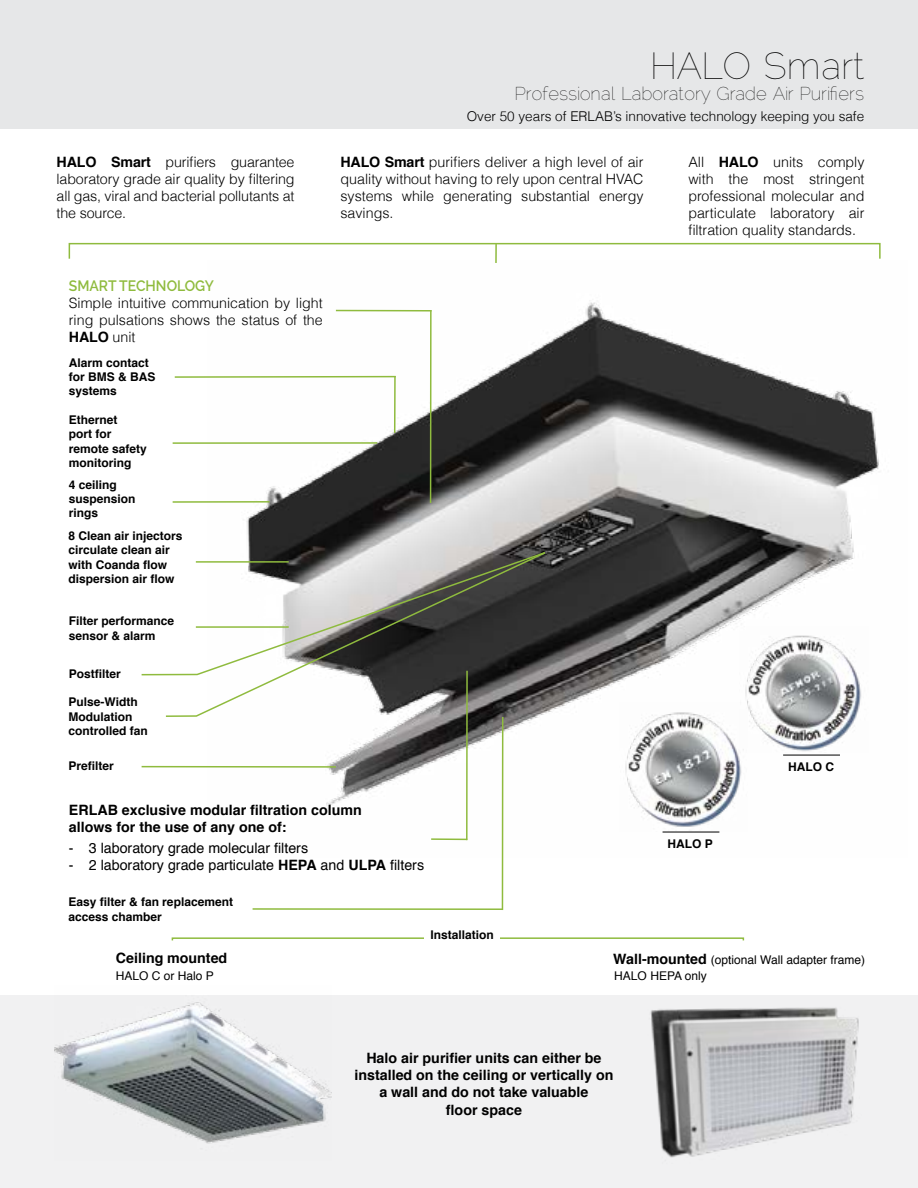
<style>
.page{position:relative;width:918px;height:1188px;background:#fff}
.page>*{position:absolute;margin:0;border:0;box-sizing:border-box;transform-origin:0 0}
.t1{font:100 37.5px "Raleway";color:#000}
.t2{font:100 18.45px "Raleway";color:#000}
.t3{font:600 15px "Raleway";color:#8fbb3e;scale:.93 1}
.t4{font:300 14.25px/17.1px "Helvetica";color:#000;text-align:justify}
.t5{font:700 14.25px/17.1px "Helvetica";color:#000}
.t6{font:14.25px "Helvetica";color:#000}
.t7{font:300 13.5px "Helvetica";color:#000}
.t8{font:700 12px/14.4px "Helvetica";color:#000}
.t9{font:12px "Helvetica";color:#000}
.s1{font-weight:700}
.s2{font-weight:700;font-size:14.25px}
</style>
<div class="page">
<div style="left:0;top:0;width:918px;height:128px;background:#e6e7e8"></div>
<div style="left:0;top:996px;width:918px;height:192px;background:#f1f1f2"></div>
<img style="left:591px;top:995px;width:287px;height:163px">
<img style="left:55px;top:995px;width:276px;height:149px">
<img style="left:246px;top:302px;width:633px;height:556px">
<hr style="left:173px;top:501px;width:97px;height:2px;background:#8fbb3e">
<hr style="left:173px;top:442px;width:204px;height:2px;background:#8fbb3e">
<hr style="left:175px;top:376px;width:221px;height:2px;background:#8fbb3e">
<div style="left:69px;top:243px;width:812px;height:16px;border:2px solid #8fbb3e"></div>
<div style="left:172px;top:937px;width:572px;height:4px;border:2px solid #8fbb3e"></div>
<hr style="left:336px;top:310px;width:96px;height:2px;background:#8fbb3e">
<hr style="left:431px;top:838px;width:36px;height:2px;background:#8fbb3e">
<hr style="left:253px;top:908px;width:250px;height:2px;background:#8fbb3e">
<hr style="left:430px;top:310px;width:2px;height:193px;background:#8fbb3e">
<hr style="left:502px;top:717px;width:1px;height:193px;background:#8fbb3e">
<hr style="left:394px;top:376px;width:2px;height:57px;background:#8fbb3e">
<hr style="left:466px;top:671px;width:2px;height:169px;background:#8fbb3e">
<hr style="left:142px;top:766px;width:194px;height:2px;background:#8fbb3e">
<svg style="left:495px;top:244px;width:2px;height:19px"></svg>
<svg style="left:164px;top:551px;width:383px;height:167px"></svg>
<img style="left:739px;top:626px;width:129px;height:126px">
<img style="left:619px;top:703px;width:129px;height:129px">
<div style="left:424px;top:926px;width:75px;height:18px;background:#fff"></div>
<hr style="left:783px;top:755px;width:57px;height:1px;background:#000">
<hr style="left:663px;top:832px;width:56px;height:1px;background:#000">
<p class="t4" style="left:57px;top:153px;width:239px"><span class="s1">HALO Smart</span> purifiers guarantee laboratory grade air quality by filtering all gas, viral and bacterial pollutants at the source.</p>
<p class="t3" style="left:69px;top:277px;width:158px">SMART TECHNOLOGY</p>
<p class="t4" style="left:69px;top:294px;width:255px">Simple intuitive communication by light ring pulsations shows the status of the <span class="s1">HALO</span> unit</p>
<p class="t8" style="left:69px;top:355px;width:88px">Alarm contact for BMS &amp; BAS systems</p>
<p class="t8" style="left:69px;top:413px;width:80px">Ethernet<br>port for remote safety monitoring</p>
<p class="t8" style="left:69px;top:477px;width:68px">4 ceiling suspension rings</p>
<p class="t8" style="left:69px;top:529px;width:116px">8 Clean air injectors circulate clean air with Coanda flow dispersion air flow</p>
<p class="t8" style="left:69px;top:614px;width:107px">Filter performance sensor &amp; alarm</p>
<p class="t8" style="left:69px;top:667px;width:54px">Postfilter</p>
<p class="t8" style="left:69px;top:695px;width:81px">Pulse-Width<br>Modulation controlled fan</p>
<p class="t8" style="left:69px;top:759px;width:47px">Prefilter</p>
<h1 class="t1" style="left:651px;top:45px;width:215px">HALO Smart</h1>
<p class="t2" style="left:515px;top:83px;width:351px">Professional Laboratory Grade Air Purifiers</p>
<p class="t7" style="left:467px;top:105px;width:399px">Over 50 years of ERLAB’s innovative technology keeping you safe</p>
<p class="t4" style="left:340px;top:153px;width:305px"><span class="s1">HALO Smart</span> purifiers deliver a high level of air quality without having to rely upon central HVAC systems while generating substantial energy savings.</p>
<p class="t4" style="left:688px;top:153px;width:178px">All <span class="s1">HALO</span> units comply with the most stringent professional molecular and particulate laboratory air filtration quality standards.</p>
<p class="t8" style="left:788px;top:760px;width:47px">HALO C</p>
<p class="t5" style="left:69px;top:802px;width:294px">ERLAB exclusive modular filtration column allows for the use of any one of:</p>
<p class="t6" style="left:69px;top:837px;width:241px">- 3 laboratory grade molecular filters</p>
<p class="t6" style="left:69px;top:854px;width:357px">- 2 laboratory grade particulate <span class="s1">HEPA</span> and <span class="s1">ULPA</span> filters</p>
<p class="t8" style="left:69px;top:895px;width:166px">Easy filter &amp; fan replacement access chamber</p>
<p class="t8" style="left:430px;top:928px;width:65px">Installation</p>
<p class="t8" style="left:668px;top:837px;width:47px">HALO P</p>
<p class="t5" style="left:116px;top:949px;width:113px">Ceiling mounted</p>
<p class="t9" style="left:613px;top:950px;width:253px"><span class="s2">Wall-mounted</span> (optional Wall adapter frame)</p>
<p class="t9" style="left:116px;top:966px;width:100px">HALO C or Halo P</p>
<p class="t9" style="left:614px;top:966px;width:94px">HALO HEPA only</p>
<p class="t5" style="left:354px;top:1050px;width:260px;text-align:center">Halo air purifier units can either be installed on the ceiling or vertically on a wall and do not take valuable<br>floor space</p>
</div>
